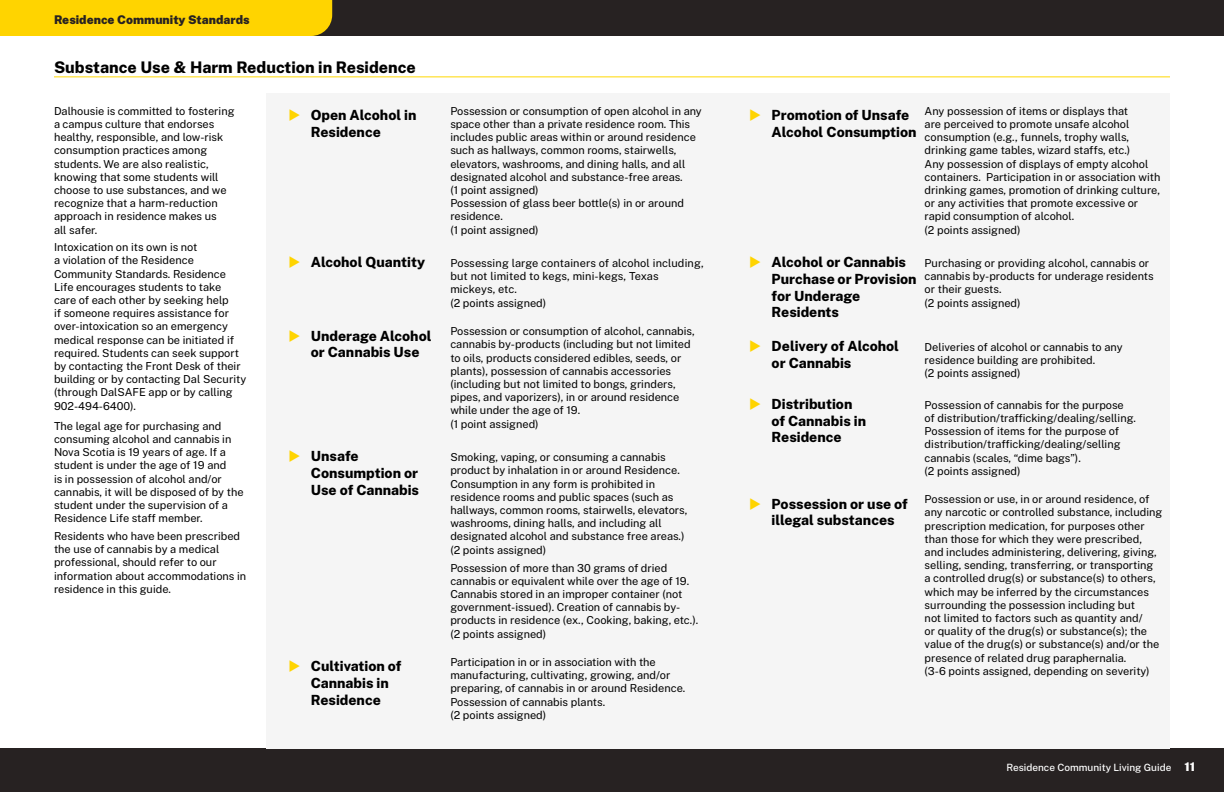
<style>
.page{position:relative;width:1224px;height:792px;background:#fff}
.page>*{position:absolute;margin:0;border:0;box-sizing:border-box;transform-origin:0 0}
.t1{font:800 16px "Public Sans";color:#000}
.t2{font:800 14px/16.8px "Public Sans";color:#000}
.t3{font:900 12px "Public Sans";color:#272222}
.t4{font:11px/13.2px "Public Sans";color:#000}
.t5{font:500 10px "Public Sans";color:#fff}
.s1{font-weight:900;font-size:12px}
</style>
<div class="page">
<div style="left:0;top:749px;width:1224px;height:43px;background:#272222"></div>
<div style="left:0;top:0;width:1224px;height:36px;background:#272222"></div>
<div style="left:0;top:0;width:332px;height:36px;background:#ffd400"></div>
<div style="left:266px;top:94px;width:904px;height:655px;background:#f5f5f5"></div>
<hr style="left:54px;top:76px;width:1116px;height:1px;background:#ffd800">
<p class="t3" style="left:54px;top:11px;width:197px">Residence Community Standards</p>
<h1 class="t1" style="left:54px;top:56px;width:363px">Substance Use &amp; Harm Reduction in Residence</h1>
<p class="t4" style="left:54px;top:104px;width:182px">Dalhousie is committed to fostering a campus culture that endorses healthy, responsible, and low-risk consumption practices among students. We are also realistic, knowing that some students will choose to use substances, and we recognize that a harm-reduction approach in residence makes us<br>all safer.</p>
<p class="t4" style="left:54px;top:240px;width:194px">Intoxication on its own is not<br>a violation of the Residence<br>Community Standards. Residence<br>Life encourages students to take care of each other by seeking help<br>if someone requires assistance for over-intoxication so an emergency medical response can be initiated if required. Students can seek support by contacting the Front Desk of their building or by contacting Dal Security (through DalSAFE app or by calling<br>902-494-6400).</p>
<p class="t4" style="left:54px;top:419px;width:191px">The legal age for purchasing and consuming alcohol and cannabis in Nova Scotia is 19 years of age. If a student is under the age of 19 and<br>is in possession of alcohol and/or cannabis, it will be disposed of by the student under the supervision of a Residence Life staff member.</p>
<p class="t4" style="left:54px;top:529px;width:194px">Residents who have been prescribed the use of cannabis by a medical professional, should refer to our information about accommodations in residence in this guide.</p>
<p class="t2" style="left:311px;top:106px;width:107px">Open Alcohol in<br>Residence</p>
<p class="t4" style="left:450px;top:104px;width:253px">Possession or consumption of open alcohol in any space other than a private residence room. This includes public areas within or around residence such as hallways, common rooms, stairwells, elevators, washrooms, and dining halls, and all designated alcohol and substance-free areas.<br>(1 point assigned)<br>Possession of glass beer bottle(s) in or around residence.<br>(1 point assigned)</p>
<p class="t2" style="left:311px;top:253px;width:116px">Alcohol Quantity</p>
<p class="t4" style="left:450px;top:256px;width:255px">Possessing large containers of alcohol including, but not limited to kegs, mini-kegs, Texas mickeys, etc.<br>(2 points assigned)</p>
<p class="t2" style="left:311px;top:327px;width:122px">Underage Alcohol or Cannabis Use</p>
<p class="t4" style="left:450px;top:324px;width:246px">Possession or consumption of alcohol, cannabis, cannabis by-products (including but not limited to oils, products considered edibles, seeds, or plants), possession of cannabis accessories (including but not limited to bongs, grinders, pipes, and vaporizers), in or around residence while under the age of 19.<br>(1 point assigned)</p>
<p class="t2" style="left:311px;top:447px;width:110px">Unsafe<br>Consumption or<br>Use of Cannabis</p>
<p class="t4" style="left:450px;top:450px;width:239px">Smoking, vaping, or consuming a cannabis product by inhalation in or around Residence.<br>Consumption in any form is prohibited in residence rooms and public spaces (such as hallways, common rooms, stairwells, elevators, washrooms, dining halls, and including all designated alcohol and substance free areas.) (2 points assigned)</p>
<p class="t4" style="left:450px;top:561px;width:249px">Possession of more than 30 grams of dried cannabis or equivalent while over the age of 19.<br>Cannabis stored in an improper container (not government-issued). Creation of cannabis by&shy;products in residence (ex., Cooking, baking, etc.). (2 points assigned)</p>
<p class="t2" style="left:311px;top:657px;width:92px">Cultivation of<br>Cannabis in<br>Residence</p>
<p class="t4" style="left:450px;top:655px;width:237px">Participation in or in association with the manufacturing, cultivating, growing, and/or preparing, of cannabis in or around Residence.<br>Possession of cannabis plants.<br>(2 points assigned)</p>
<p class="t2" style="left:772px;top:106px;width:146px">Promotion of Unsafe<br>Alcohol Consumption</p>
<p class="t4" style="left:925px;top:104px;width:237px">Any possession of items or displays that<br>are perceived to promote unsafe alcohol consumption (e.g., funnels, trophy walls, drinking game tables, wizard staffs, etc.)<br>Any possession of displays of empty alcohol containers. Participation in or association with drinking games, promotion of drinking culture, or any activities that promote excessive or rapid consumption of alcohol.<br>(2 points assigned)</p>
<p class="t2" style="left:772px;top:253px;width:147px">Alcohol or Cannabis<br>Purchase or Provision for Underage<br>Residents</p>
<p class="t4" style="left:925px;top:256px;width:231px">Purchasing or providing alcohol, cannabis or cannabis by-products for underage residents or their guests.<br>(2 points assigned)</p>
<p class="t2" style="left:772px;top:337px;width:129px">Delivery of Alcohol or Cannabis</p>
<p class="t4" style="left:925px;top:340px;width:199px">Deliveries of alcohol or cannabis to any residence building are prohibited.<br>(2 points assigned)</p>
<p class="t2" style="left:772px;top:395px;width:96px">Distribution of Cannabis in<br>Residence</p>
<p class="t4" style="left:925px;top:398px;width:213px">Possession of cannabis for the purpose of distribution/trafficking/dealing/selling.<br>Possession of items for the purpose of distribution/trafficking/dealing/selling cannabis (scales, “dime bags”).<br>(2 points assigned)</p>
<p class="t2" style="left:772px;top:495px;width:138px">Possession or use of illegal substances</p>
<p class="t4" style="left:925px;top:492px;width:239px">Possession or use, in or around residence, of any narcotic or controlled substance, including prescription medication, for purposes other than those for which they were prescribed, and includes administering, delivering, giving, selling, sending, transferring, or transporting<br>a controlled drug(s) or substance(s) to others, which may be inferred by the circumstances surrounding the possession including but<br>not limited to factors such as quantity and/<br>or quality of the drug(s) or substance(s); the value of the drug(s) or substance(s) and/or the presence of related drug paraphernalia.<br>(3-6 points assigned, depending on severity)</p>
<p class="t5" style="left:1006px;top:761px;width:190px">Residence Community Living Guide <span class="s1">11</span></p>
</div>
